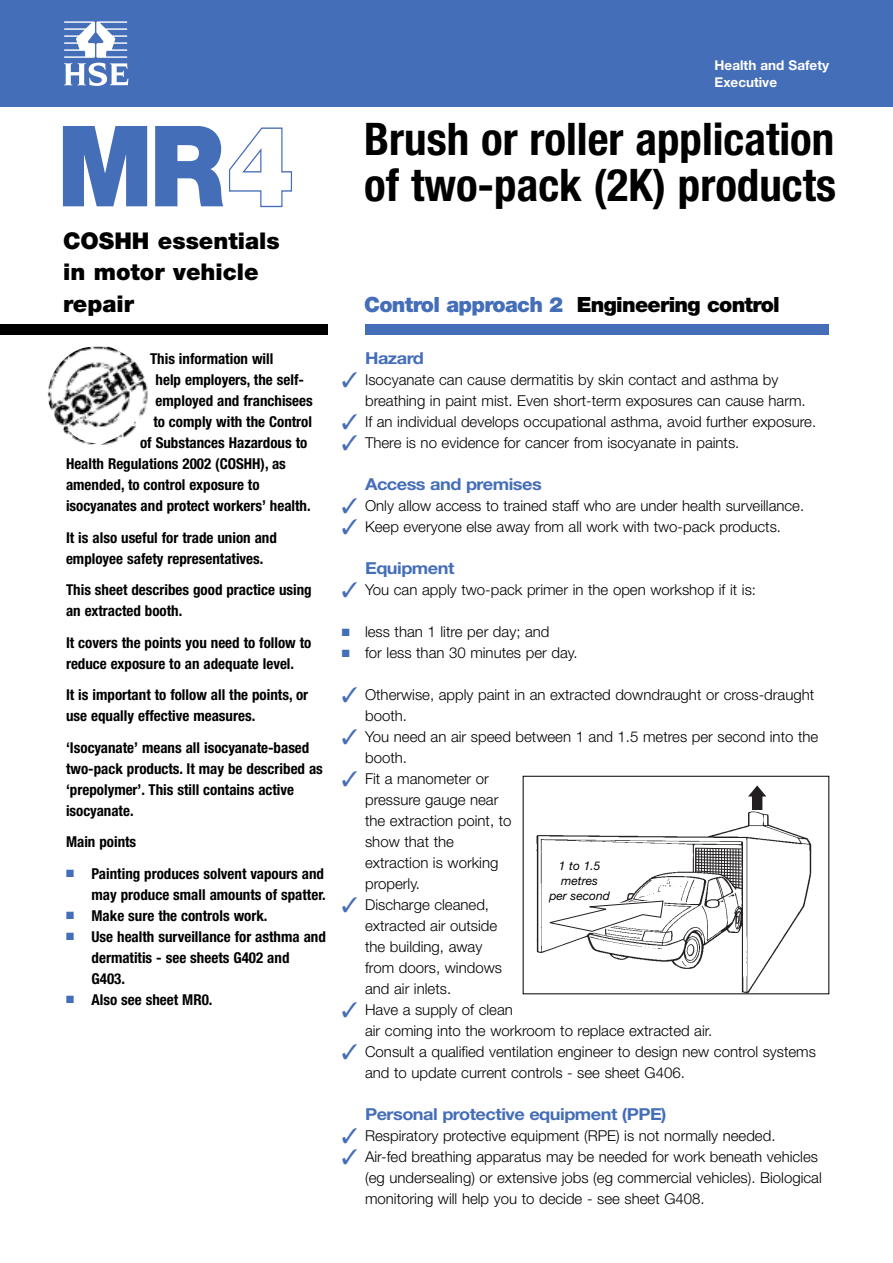
<style>
.page{position:relative;width:893px;height:1263px;background:#fff}
.page>*{position:absolute;margin:0;border:0;box-sizing:border-box;transform-origin:0 0}
.t1{font:900 112.5px "Helvetica Neue";color:#456eb8;scale:.9 1}
.t2{font:700 condensed 45px/46.5px "Helvetica Neue";color:#000}
.t3{font:900 23.1px/31.5px "Helvetica Neue";color:#000}
.t4{font:900 21px "Helvetica Neue";letter-spacing:-.035em;color:#000}
.t5{font:700 16.5px "Helvetica Neue";letter-spacing:-.03em;color:#456eb8;scale:1.1 1}
.t6{font:300 15px/21px "Helvetica Neue";color:#000}
.t7{font:700 condensed 15px/21px "Helvetica Neue";color:#000}
.t8{font:700 13.5px/16.5px "Helvetica Neue";color:#fff}
.t9{font:italic 12px/15px "Helvetica Neue";color:#000;text-align:center}
.s1{color:#fff}
.s2{color:#456eb8}
</style>
<div class="page">
<div style="left:0;top:0;width:893px;height:106px;background:#456eb8"></div>
<svg style="left:64px;top:21px;width:64px;height:65px"></svg>
<div style="left:366px;top:324px;width:463px;height:10px;background:#456eb8"></div>
<div style="left:0;top:324px;width:327px;height:10px;background:#000"></div>
<img style="left:47px;top:347px;width:101px;height:98px">
<img style="left:536px;top:811px;width:276px;height:181px">
<svg style="left:695px;top:847px;width:47px;height:38px"></svg>
<hr style="left:727px;top:849px;width:1px;height:30px;background:#231f20">
<hr style="left:730px;top:849px;width:1px;height:34px;background:#231f20">
<hr style="left:733px;top:849px;width:1px;height:37px;background:#231f20">
<hr style="left:736px;top:849px;width:1px;height:38px;background:#231f20">
<hr style="left:738px;top:849px;width:1px;height:38px;background:#231f20">
<svg style="left:748px;top:785px;width:18px;height:25px"></svg>
<svg style="left:536px;top:897px;width:131px;height:38px"></svg>
<h1 class="t1" style="left:57px;top:126px;width:265px">MR<span class="s1">4</span></h1>
<h3 class="t3" style="left:63px;top:226px;width:218px">COSHH essentials in motor vehicle repair</h3>
<p class="t7" style="left:150px;top:349px;width:125px">This information will</p>
<p class="t7" style="left:156px;top:370px;width:150px">help employers, the self-</p>
<p class="t7" style="left:156px;top:391px;width:159px">employed and franchisees</p>
<p class="t7" style="left:153px;top:412px;width:160px">to comply with the Control</p>
<p class="t7" style="left:140px;top:433px;width:169px">of Substances Hazardous to</p>
<p class="t7" style="left:66px;top:454px;width:221px">Health Regulations 2002 (COSHH), as</p>
<p class="t7" style="left:66px;top:475px;width:195px">amended, to control exposure to</p>
<p class="t7" style="left:66px;top:496px;width:246px">isocyanates and protect workers’ health.</p>
<p class="t7" style="left:66px;top:528px;width:212px">It is also useful for trade union and employee safety representatives.</p>
<p class="t7" style="left:66px;top:580px;width:247px">This sheet describes good practice using an extracted booth.</p>
<p class="t7" style="left:66px;top:633px;width:247px">It covers the points you need to follow to reduce exposure to an adequate level.</p>
<p class="t7" style="left:66px;top:685px;width:244px">It is important to follow all the points, or use equally effective measures.</p>
<p class="t7" style="left:66px;top:738px;width:258px">‘Isocyanate’ means all isocyanate-based two-pack products. It may be described as ‘prepolymer’. This still contains active isocyanate.</p>
<p class="t7" style="left:66px;top:832px;width:72px">Main points</p>
<p class="t7" style="left:66px;top:864px;width:261px;text-align:right"><span class="s2">■</span> Painting produces solvent vapours and may produce small amounts of spatter.</p>
<p class="t7" style="left:66px;top:906px;width:203px"><span class="s2">■</span> Make sure the controls work.</p>
<p class="t7" style="left:92px;top:927px;width:236px;text-indent:-26px"><span class="s2">■</span> Use health surveillance for asthma and dermatitis - see sheets G402 and<br>G403.</p>
<p class="t7" style="left:66px;top:990px;width:148px"><span class="s2">■</span> Also see sheet MR0.</p>
<p class="t8" style="left:715px;top:59px;width:116px">Health and Safety<br>Executive</p>
<h2 class="t2" style="left:364px;top:119px;width:473px">Brush or roller application of two-pack (2K) products</h2>
<h3 class="t4" style="left:364px;top:297px;width:417px"><span class="s2">Control approach 2</span> Engineering control</h3>
<p class="t5" style="left:365px;top:352px;width:55px">Hazard</p>
<p class="t6" style="left:365px;top:371px;width:442px;text-indent:-23px"><span class="s2">✓</span> Isocyanate can cause dermatitis by skin contact and asthma by breathing in paint mist. Even short-term exposures can cause harm.</p>
<p class="t6" style="left:342px;top:413px;width:476px"><span class="s2">✓</span> If an individual develops occupational asthma, avoid further exposure.</p>
<p class="t6" style="left:342px;top:434px;width:399px"><span class="s2">✓</span> There is no evidence for cancer from isocyanate in paints.</p>
<p class="t5" style="left:365px;top:478px;width:162px">Access and premises</p>
<p class="t6" style="left:342px;top:497px;width:464px"><span class="s2">✓</span> Only allow access to trained staff who are under health surveillance.</p>
<p class="t6" style="left:342px;top:518px;width:441px"><span class="s2">✓</span> Keep everyone else away from all work with two-pack products.</p>
<p class="t5" style="left:365px;top:562px;width:83px">Equipment</p>
<p class="t6" style="left:342px;top:581px;width:416px"><span class="s2">✓</span> You can apply two-pack primer in the open workshop if it is:</p>
<p class="t6" style="left:342px;top:623px;width:209px"><span class="s2">■</span> less than 1 litre per day; and</p>
<p class="t6" style="left:342px;top:644px;width:237px"><span class="s2">■</span> for less than 30 minutes per day.</p>
<p class="t6" style="left:365px;top:686px;width:451px;text-indent:-23px"><span class="s2">✓</span> Otherwise, apply paint in an extracted downdraught or cross-draught booth.</p>
<p class="t6" style="left:365px;top:728px;width:455px;text-indent:-23px"><span class="s2">✓</span> You need an air speed between 1 and 1.5 metres per second into the booth.</p>
<p class="t6" style="left:365px;top:770px;width:148px;text-indent:-23px"><span class="s2">✓</span> Fit a manometer or pressure gauge near the extraction point, to show that the extraction is working properly.</p>
<p class="t6" style="left:365px;top:896px;width:138px;text-indent:-23px"><span class="s2">✓</span> Discharge cleaned, extracted air outside the building, away from doors, windows and air inlets.</p>
<p class="t6" style="left:365px;top:1001px;width:349px;text-indent:-23px"><span class="s2">✓</span> Have a supply of clean<br>air coming into the workroom to replace extracted air.</p>
<p class="t6" style="left:365px;top:1043px;width:452px;text-indent:-23px"><span class="s2">✓</span> Consult a qualified ventilation engineer to design new control systems and to update current controls - see sheet G406.</p>
<p class="t5" style="left:365px;top:1108px;width:276px">Personal protective equipment (PPE)</p>
<p class="t6" style="left:342px;top:1127px;width:435px"><span class="s2">✓</span> Respiratory protective equipment (RPE) is not normally needed.</p>
<p class="t6" style="left:365px;top:1148px;width:458px;text-indent:-23px"><span class="s2">✓</span> Air-fed breathing apparatus may be needed for work beneath vehicles (eg undersealing) or extensive jobs (eg commercial vehicles). Biological monitoring will help you to decide - see sheet G408.</p>
<p class="t9" style="left:549px;top:859px;width:62px">1 to 1.5 metres<br>per second</p>
</div>
